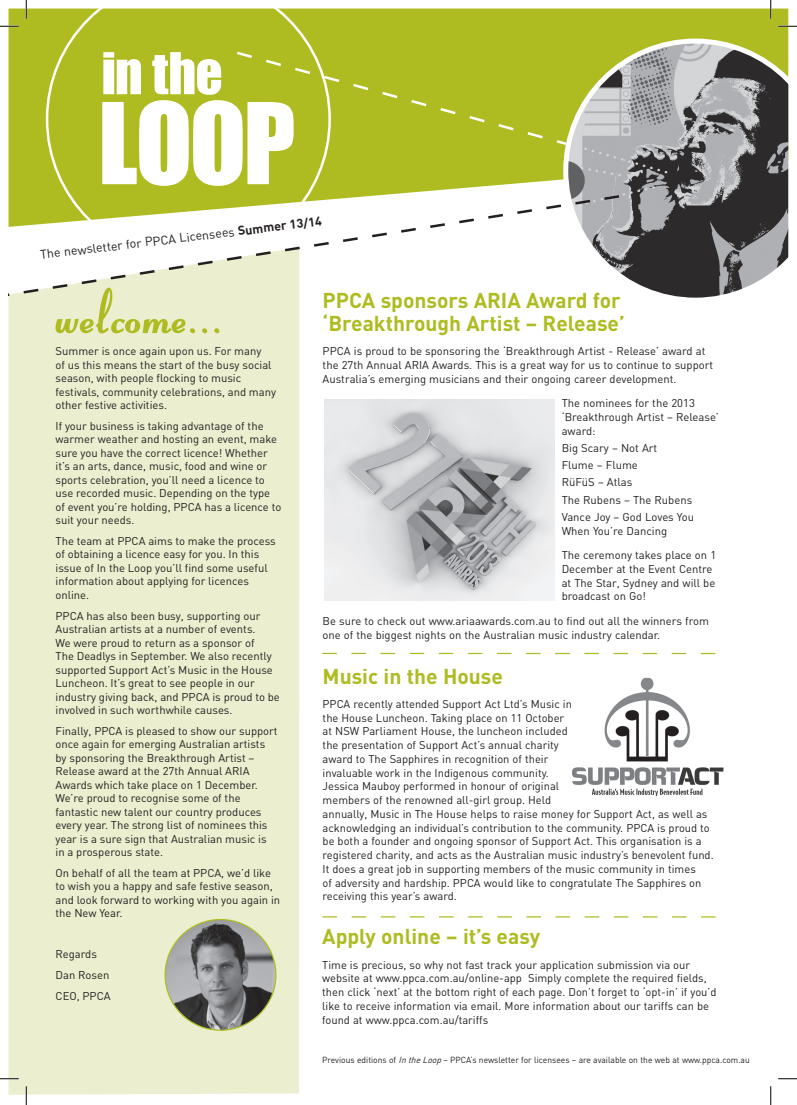
<style>
.page{position:relative;width:797px;height:1105px;background:#fff}
.page>*{position:absolute;margin:0;border:0;box-sizing:border-box;transform-origin:0 0}
.t1{font:700 21.25px/22.5px "DIN";color:#aebc21}
.t2{font:12.5px "DIN";color:#231f20}
.t3{font:11.25px/13.5px "DIN";color:#231f20}
.t4{font:8.75px "DIN";color:#231f20}
.s1{font-weight:700}
.s2{font-style:italic}
</style>
<div class="page">
<div style="left:9px;top:300px;width:290px;height:795px;background:#ebeecf"></div>
<div style="left:9px;top:9px;width:779px;height:184px;background:#aebc21"></div>
<div style="left:46px;top:9px;width:285px;height:184px;background:#aebc21"></div>
<div style="left:234px;top:50px;width:329px;height:122px;background:#aebc21"></div>
<svg style="left:563px;top:39px;width:225px;height:259px;background:#85867a"></svg>
<svg style="left:9px;top:193px;width:613px;height:107px"></svg>
<svg style="left:102px;top:52px;width:191px;height:134px"></svg>
<svg style="left:55px;top:288px;width:164px;height:45px;background:#e0e5b0"></svg>
<svg style="left:322px;top:916px;width:393px;height:1px"></svg>
<img style="left:165px;top:919px;width:111px;height:111px;border-radius:55px">
<img style="left:324px;top:399px;width:230px;height:202px">
<svg style="left:322px;top:653px;width:393px;height:1px"></svg>
<img style="left:572px;top:678px;width:152px;height:119px">
<svg style="left:0;top:25px;width:19px;height:2px"></svg>
<svg style="left:778px;top:25px;width:19px;height:2px"></svg>
<svg style="left:0;top:1078px;width:19px;height:1px"></svg>
<svg style="left:778px;top:1078px;width:19px;height:1px"></svg>
<svg style="left:25px;top:0;width:2px;height:19px"></svg>
<svg style="left:25px;top:1086px;width:2px;height:19px"></svg>
<svg style="left:770px;top:0;width:1px;height:19px"></svg>
<svg style="left:770px;top:1086px;width:1px;height:19px"></svg>
<p class="t2" style="left:39px;top:247px;width:285px;rotate:-7deg">The newsletter for PPCA Licensees <span class="s1">Summer 13/14</span></p>
<p class="t3" style="left:55px;top:344px;width:222px">Summer is once again upon us. For many<br>of us this means the start of the busy social season, with people flocking to music festivals, community celebrations, and many other festive activities.</p>
<p class="t3" style="left:55px;top:419px;width:227px">If your business is taking advantage of the warmer weather and hosting an event, make sure you have the correct licence! Whether it’s an arts, dance, music, food and wine or sports celebration, you’ll need a licence to use recorded music. Depending on the type of event you’re holding, PPCA has a licence to suit your needs.</p>
<p class="t3" style="left:55px;top:534px;width:222px">The team at PPCA aims to make the process of obtaining a licence easy for you. In this issue of In the Loop you’ll find some useful information about applying for licences online.</p>
<p class="t3" style="left:55px;top:608px;width:226px">PPCA has also been busy, supporting our Australian artists at a number of events.<br>We were proud to return as a sponsor of<br>The Deadlys in September. We also recently supported Support Act’s Music in the House Luncheon. It’s great to see people in our industry giving back, and PPCA is proud to be involved in such worthwhile causes.</p>
<p class="t3" style="left:55px;top:724px;width:224px">Finally, PPCA is pleased to show our support once again for emerging Australian artists by sponsoring the Breakthrough Artist – Release award at the 27th Annual ARIA Awards which take place on 1 December.<br>We’re proud to recognise some of the fantastic new talent our country produces every year. The strong list of nominees this year is a sure sign that Australian music is in a prosperous state.</p>
<p class="t3" style="left:55px;top:866px;width:226px">On behalf of all the team at PPCA, we’d like to wish you a happy and safe festive season, and look forward to working with you again in the New Year.</p>
<p class="t3" style="left:55px;top:944px;width:57px;line-height:20.6px">Regards<br>Dan Rosen<br>CEO, PPCA</p>
<h1 class="t1" style="left:322px;top:288px;width:304px">PPCA sponsors ARIA Award for ‘Breakthrough Artist – Release’</h1>
<p class="t3" style="left:322px;top:344px;width:392px">PPCA is proud to be sponsoring the ‘Breakthrough Artist - Release’ award at the 27th Annual ARIA Awards. This is a great way for us to continue to support<br>Australia’s emerging musicians and their ongoing career development.</p>
<p class="t3" style="left:561px;top:396px;width:159px">The nominees for the 2013 ‘Breakthrough Artist – Release’ award:</p>
<p class="t3" style="left:561px;top:439px;width:134px;line-height:17.2px">Big Scary – Not Art<br>Flume – Flume<br>RüFüS – Atlas<br>The Rubens – The Rubens<br>Vance Joy – God Loves You</p>
<p class="t3" style="left:561px;top:518px;width:156px;line-height:24.4px">When You’re Dancing<br>The ceremony takes place on 1</p>
<p class="t3" style="left:561px;top:562px;width:155px">December at the Event Centre at The Star, Sydney and will be broadcast on Go!</p>
<p class="t3" style="left:322px;top:614px;width:388px">Be sure to check out www.ariaawards.com.au to find out all the winners from one of the biggest nights on the Australian music industry calendar.</p>
<h1 class="t1" style="left:322px;top:664px;width:182px">Music in the House</h1>
<p class="t3" style="left:322px;top:697px;width:392px">PPCA recently attended Support Act Ltd’s Music in<br>the House Luncheon. Taking place on 11 October<br>at NSW Parliament House, the luncheon included<br>the presentation of Support Act’s annual charity<br>award to The Sapphires in recognition of their<br>invaluable work in the Indigenous community.<br>Jessica Mauboy performed in honour of original<br>members of the renowned all-girl group. Held<br>annually, Music in The House helps to raise money for Support Act, as well as acknowledging an individual’s contribution to the community. PPCA is proud to be both a founder and ongoing sponsor of Support Act. This organisation is a registered charity, and acts as the Australian music industry’s benevolent fund.<br>It does a great job in supporting members of the music community in times<br>of adversity and hardship. PPCA would like to congratulate The Sapphires on receiving this year’s award.</p>
<h1 class="t1" style="left:322px;top:924px;width:219px">Apply online – it’s easy</h1>
<p class="t3" style="left:322px;top:957px;width:396px">Time is precious, so why not fast track your application submission via our website at www.ppca.com.au/online-app Simply complete the required fields, then click ‘next’ at the bottom right of each page. Don’t forget to ‘opt-in’ if you’d like to receive information via email. More information about our tariffs can be found at www.ppca.com.au/tariffs</p>
<p class="t4" style="left:322px;top:1054px;width:429px">Previous editions of <span class="s2">IntheLoop</span>– PPCA’s newsletter for licensees – are available on the web at www.ppca.com.au</p>
</div>
